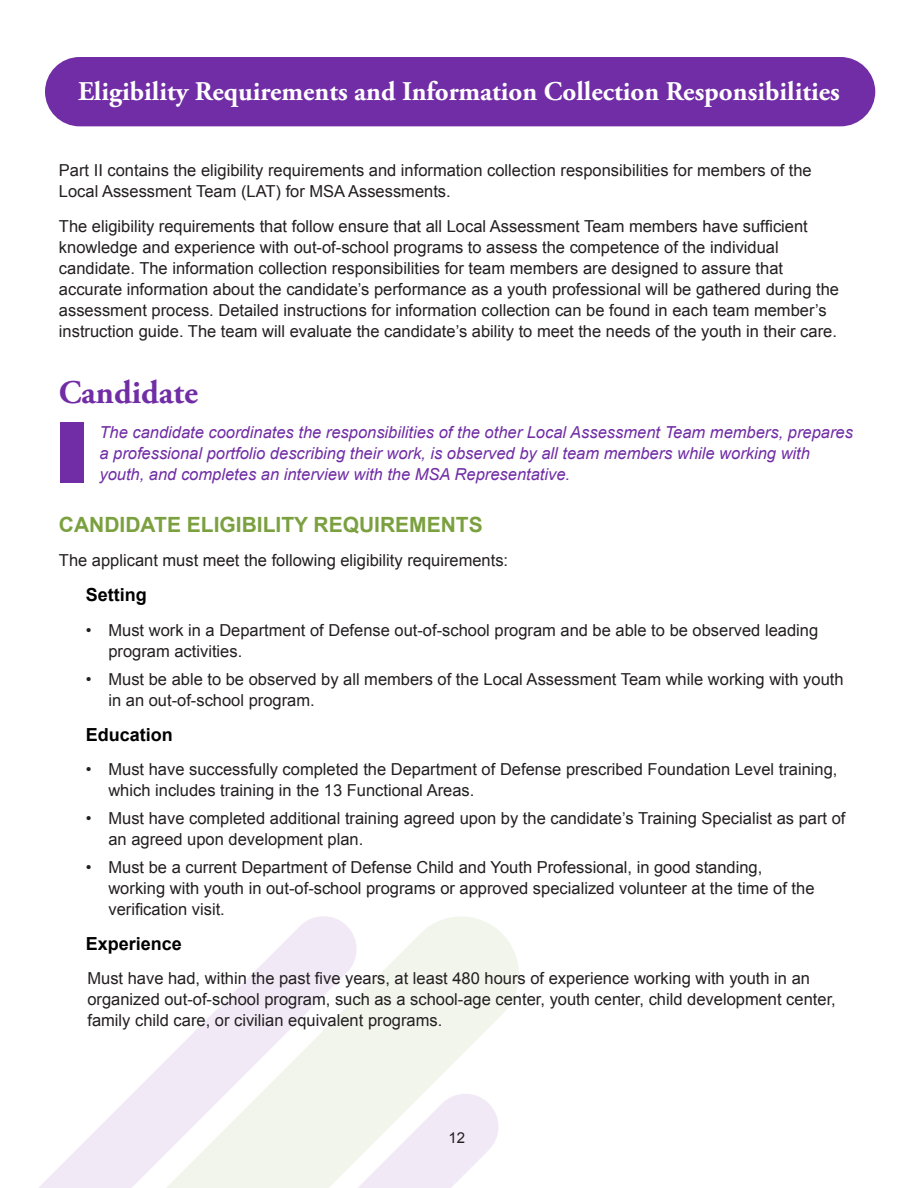
<style>
.page{position:relative;width:918px;height:1188px;background:#fff}
.page>*{position:absolute;margin:0;border:0;box-sizing:border-box;transform-origin:0 0}
.Heading_1_Purple{font:700 33px "Adobe Garamond Pro";color:#712da5}
.Super_A-Head_White{font:700 27px "Adobe Garamond Pro";color:#fff}
.Heading_2{font:700 21px "Arial";color:#7ba03f}
.Heading_3{font:700 18px "Arial";color:#000}
.Body{font:16.5px/21px "Arial";color:#231f20}
.Bullets{font:16.5px/21px "Arial";color:#231f20}
.Body-2{font:italic 16.5px/21px "Arial";color:#712da5}
.t1{font:15px "Arial";color:#231f20}
</style>
<div class="page">
<svg style="left:360px;top:917px;width:159px;height:271px;fill:#f2f5ec"></svg>
<svg style="left:39px;top:916px;width:321px;height:272px"></svg>
<div style="left:45px;top:57px;width:830px;height:69px;background:#712da5;border-radius:35px"></div>
<div style="left:60px;top:422px;width:24px;height:61px;background:#712da5"></div>
<p class="Super_A-Head_White" style="left:78px;top:76px;width:763px">Eligibility Requirements and Information Collection Responsibilities</p>
<p class="Body" style="left:59px;top:160px;width:754px">Part II contains the eligibility requirements and information collection responsibilities for members of the<br>Local Assessment Team (LAT) for MSA Assessments.</p>
<p class="Body" style="left:59px;top:215px;width:782px">The eligibility requirements that follow ensure that all Local Assessment Team members have sufficient knowledge and experience with out-of-school programs to assess the competence of the individual candidate. The information collection responsibilities for team members are designed to assure that accurate information about the candidate’s performance as a youth professional will be gathered during the assessment process. Detailed instructions for information collection can be found in each team member’s instruction guide. The team will evaluate the candidate’s ability to meet the needs of the youth in their care.</p>
<p class="Heading_1_Purple" style="left:59px;top:373px;width:141px">Candidate</p>
<p class="Body-2" style="left:99px;top:422px;width:755px">The candidate coordinates the responsibilities of the other Local Assessment Team members, prepares a professional portfolio describing their work, is observed by all team members while working with youth, and completes an interview with the MSA Representative.</p>
<p class="Heading_2" style="left:59px;top:511px;width:425px">CANDIDATE ELIGIBILITY REQUIREMENTS</p>
<p class="Body" style="left:59px;top:550px;width:451px">The applicant must meet the following eligibility requirements:</p>
<p class="Heading_3" style="left:86px;top:583px;width:63px">Setting</p>
<p class="Bullets" style="left:108px;top:620px;width:711px;text-indent:-22px">• Must work in a Department of Defense out-of-school program and be able to be observed leading program activities.</p>
<p class="Bullets" style="left:108px;top:669px;width:737px;text-indent:-22px">• Must be able to be observed by all members of the Local Assessment Team while working with youth in an out-of-school program.</p>
<p class="Heading_3" style="left:86px;top:723px;width:89px">Education</p>
<p class="Bullets" style="left:108px;top:759px;width:731px;text-indent:-22px">• Must have successfully completed the Department of Defense prescribed Foundation Level training, which includes training in the 13 Functional Areas.</p>
<p class="Bullets" style="left:108px;top:808px;width:739px;text-indent:-22px">• Must have completed additional training agreed upon by the candidate’s Training Specialist as part of an agreed upon development plan.</p>
<p class="Bullets" style="left:108px;top:857px;width:708px;text-indent:-22px">• Must be a current Department of Defense Child and Youth Professional, in good standing, working with youth in out-of-school programs or approved specialized volunteer at the time of the verification visit.</p>
<p class="Heading_3" style="left:86px;top:932px;width:98px">Experience</p>
<p class="Body" style="left:87px;top:968px;width:750px">Must have had, within the past five years, at least 480 hours of experience working with youth in an organized out-of-school program, such as a school-age center, youth center, child development center, family child care, or civilian equivalent programs.</p>
<p class="t1" style="left:448px;top:1128px;width:18px">12</p>
</div>
